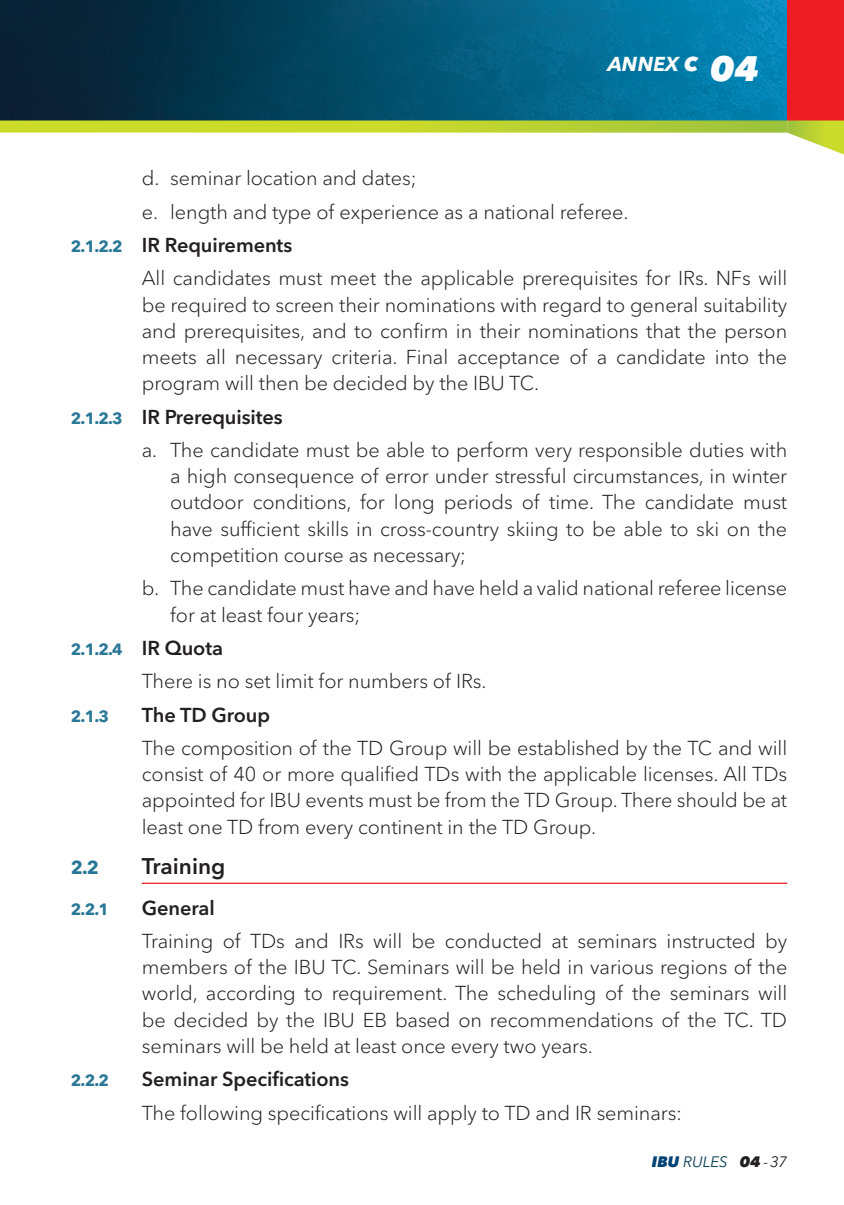
<style>
.page{position:relative;width:844px;height:1205px;background:#fff}
.page>*{position:absolute;margin:0;border:0;box-sizing:border-box;transform-origin:0 0}
.t1{font:600 22.5px "Avenir Next W1 G";color:#231f20}
.t2{font:300 20px/26.2px "Avenir Next W1 G";letter-spacing:-.005em;color:#231f20;text-align:justify}
.t3{font:600 20px "Avenir Next W1 G";letter-spacing:-.005em;color:#231f20}
.t4{font:italic 700 20px "Avenir Next W1 G";color:#fff}
.t5{font:700 18.75px "Avenir Next W1 G";color:#297796}
.t6{font:700 16.25px "Avenir Next W1 G";color:#297796}
.t7{font:italic 15px "Avenir Next W1 G";color:#01394f}
.s1{font-weight:800}
.s2{font-weight:800;font-size:35px}
.s3{font-weight:700;font-size:16.25px;color:#297796}
.s4{font-weight:600}
.s5{font-weight:600;font-size:20px;color:#231f20}
.s6{font-weight:800;color:#004274}
.s7{font-weight:800;color:#231f20}
.s8{color:#231f20}
</style>
<div class="page">
<img style="left:0;top:0;width:787px;height:120px">
<div style="left:787px;top:0;width:56px;height:120px;background:#ee1d23"></div>
<svg style="left:787px;top:120px;width:56px;height:34px"></svg>
<svg style="left:0;top:120px;width:787px;height:13px;background:#b9d037"></svg>
<hr style="left:142px;top:882px;width:645px;height:2px;background:#ee1d23">
<p class="t4" style="left:607px;top:52px;width:153px">ANNEX <span class="s1">C</span> <span class="s2">04</span></p>
<p class="t2" style="left:142px;top:165px;width:276px">d. seminar location and dates;</p>
<p class="t2" style="left:142px;top:198px;width:488px">e. length and type of experience as a national referee.</p>
<p class="t3" style="left:71px;top:233px;width:223px"><span class="s3">2.1.2.2</span> IR Requirements</p>
<p class="t2" style="left:142px;top:265px;width:646px">All candidates must meet the applicable prerequisites for IRs. NFs will</p>
<p class="t2" style="left:142px;top:291px;width:646px">be required to screen their nominations with regard to general suitability and prerequisites, and to confirm in their nominations that the person meets all necessary criteria. Final acceptance of a candidate into the program will then be decided by the IBU TC.</p>
<p class="t2" style="left:142px;top:400px;width:646px;line-height:33.2px;text-indent:-71px"><span class="s3">2.1.2.3</span> <span class="s4">IR Prerequisites<br></span>a. The candidate must be able to perform very responsible duties with</p>
<p class="t2" style="left:170px;top:463px;width:618px">a high consequence of error under stressful circumstances, in winter outdoor conditions, for long periods of time. The candidate must have sufficient skills in cross-country skiing to be able to ski on the competition course as necessary;</p>
<p class="t2" style="left:170px;top:575px;width:618px;text-indent:-28px">b. The candidate must have and have held a valid national referee license for at least four years;</p>
<p class="t6" style="left:71px;top:639px;width:154px">2.1.2.4 <span class="s5">IR Quota</span></p>
<p class="t2" style="left:142px;top:668px;width:346px">There is no set limit for numbers of IRs.</p>
<p class="t6" style="left:71px;top:706px;width:39px">2.1.3</p>
<p class="t3" style="left:142px;top:702px;width:130px">The TD Group</p>
<p class="t2" style="left:142px;top:735px;width:646px">The composition of the TD Group will be established by the TC and will consist of 40 or more qualified TDs with the applicable licenses. All TDs appointed for IBU events must be from the TD Group. There should be at least one TD from every continent in the TD Group.</p>
<p class="t5" style="left:71px;top:856px;width:29px">2.2</p>
<p class="t1" style="left:142px;top:852px;width:85px">Training</p>
<p class="t6" style="left:71px;top:899px;width:39px">2.2.1</p>
<p class="t3" style="left:142px;top:895px;width:74px">General</p>
<p class="t2" style="left:142px;top:928px;width:646px">Training of TDs and IRs will be conducted at seminars instructed by members of the IBU TC. Seminars will be held in various regions of the world, according to requirement. The scheduling of the seminars will be decided by the IBU EB based on recommendations of the TC. TD seminars will be held at least once every two years.</p>
<p class="t6" style="left:71px;top:1070px;width:39px">2.2.2</p>
<p class="t3" style="left:142px;top:1067px;width:209px">Seminar Specifications</p>
<p class="t2" style="left:142px;top:1099px;width:541px">The following specifications will apply to TD and IR seminars:</p>
<p class="t7" style="left:651px;top:1152px;width:137px"><span class="s6">IBU</span> RULES <span class="s7">04</span> <span class="s8">- 37</span></p>
</div>
